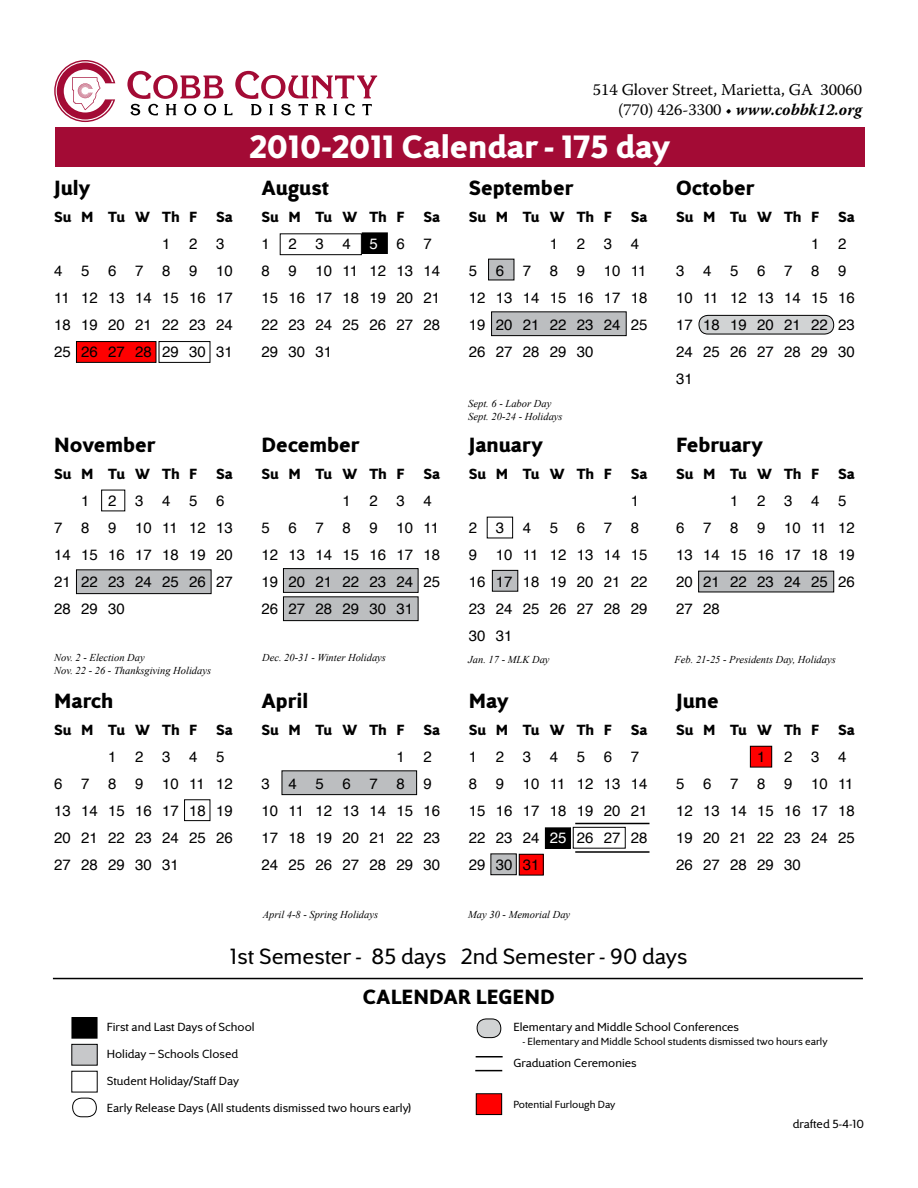
<style>
.page{position:relative;width:918px;height:1188px;background:#fff}
.page>*{position:absolute;margin:0;border:0;box-sizing:border-box;transform-origin:0 0}
.t1{font:700 33px "Rosemary Samuels";color:#fff}
.t2{font:22.5px "Rosemary Samuels";color:#000}
.t3{font:700 21px "Rosemary Samuels";color:#000}
.t4{font:16.5px/19.8px "Warnock Pro";color:#000;text-align:right}
.t5{font:15px/27px "Helvetica";color:#000}
.t6{font:700 15px "Rosemary Samuels";color:#000}
.t7{font:12px "Rosemary Samuels";color:#000}
.t8{font:italic 10.5px/12.6px "Times New Roman";color:#000}
.t9{font:10.5px "Rosemary Samuels";color:#000}
.s1{font-weight:700;font-style:italic}
.s2{color:#fff}
</style>
<div class="page">
<div style="left:76px;top:570px;width:135px;height:24px;background:#bcbec0"></div>
<div style="left:76px;top:569px;width:136px;height:25px;border:1px solid #000"></div>
<div style="left:283px;top:569px;width:135px;height:23px;background:#bcbec0"></div>
<div style="left:283px;top:568px;width:135px;height:25px;border:1px solid #000"></div>
<div style="left:492px;top:312px;width:134px;height:24px;background:#bcbec0"></div>
<div style="left:491px;top:311px;width:136px;height:25px;border:1px solid #000"></div>
<div style="left:282px;top:771px;width:135px;height:24px;background:#bcbec0"></div>
<div style="left:282px;top:770px;width:135px;height:25px;border:1px solid #000"></div>
<div style="left:283px;top:597px;width:135px;height:24px;background:#bcbec0"></div>
<div style="left:283px;top:596px;width:135px;height:25px;border:1px solid #000"></div>
<div style="left:489px;top:259px;width:25px;height:21px;background:#bcbec0"></div>
<div style="left:492px;top:570px;width:26px;height:21px;background:#bcbec0"></div>
<div style="left:492px;top:570px;width:26px;height:22px;border:1px solid #000"></div>
<div style="left:491px;top:854px;width:25px;height:21px;background:#bcbec0"></div>
<div style="left:490px;top:854px;width:27px;height:21px;border:1px solid #000"></div>
<div style="left:699px;top:571px;width:135px;height:21px;background:#bcbec0"></div>
<div style="left:184px;top:799px;width:26px;height:22px;border:1px solid #000"></div>
<div style="left:280px;top:233px;width:82px;height:22px;border:1px solid #000"></div>
<div style="left:573px;top:827px;width:53px;height:22px;border:1px solid #000"></div>
<div style="left:159px;top:341px;width:51px;height:22px;border:1px solid #000"></div>
<div style="left:76px;top:342px;width:80px;height:20px;background:#f00"></div>
<div style="left:76px;top:341px;width:80px;height:22px;border:1px solid #000"></div>
<div style="left:519px;top:854px;width:24px;height:21px;background:#f00"></div>
<div style="left:750px;top:746px;width:22px;height:21px;background:#f00"></div>
<div style="left:750px;top:746px;width:22px;height:21px;border:1px solid #000"></div>
<div style="left:546px;top:828px;width:24px;height:20px;background:#000"></div>
<div style="left:545px;top:827px;width:26px;height:22px;border:2px solid #000"></div>
<div style="left:363px;top:233px;width:24px;height:20px;background:#000"></div>
<div style="left:362px;top:232px;width:26px;height:22px;border:2px solid #000"></div>
<hr style="left:575px;top:823px;width:75px;height:1px;background:#000">
<hr style="left:575px;top:851px;width:75px;height:2px;background:#000">
<div style="left:699px;top:315px;width:135px;height:19px;background:#d1d3d4;border-radius:9px"></div>
<div style="left:699px;top:315px;width:135px;height:19px;border:1px solid #000;border-radius:9px"></div>
<svg style="left:127px;top:71px;width:250px;height:44px"></svg>
<svg style="left:54px;top:60px;width:61px;height:62px"></svg>
<div style="left:55px;top:127px;width:809px;height:40px;background:#a30b35"></div>
<hr style="left:53px;top:978px;width:810px;height:1px;background:#000">
<div style="left:72px;top:1044px;width:25px;height:21px;background:#c7c8ca"></div>
<div style="left:71px;top:1044px;width:27px;height:22px;border:1px solid #000"></div>
<div style="left:476px;top:1094px;width:26px;height:21px;background:#f00"></div>
<div style="left:476px;top:1093px;width:26px;height:22px;border:1px solid #000"></div>
<div style="left:72px;top:1018px;width:25px;height:20px;background:#000"></div>
<div style="left:71px;top:1017px;width:27px;height:22px;border:2px solid #000"></div>
<div style="left:477px;top:1019px;width:24px;height:19px;background:#d1d3d4;border-radius:9px"></div>
<div style="left:477px;top:1019px;width:24px;height:19px;border:1px solid #000;border-radius:9px"></div>
<div style="left:72px;top:1098px;width:25px;height:19px;border:1px solid #000;border-radius:9px"></div>
<hr style="left:476px;top:1056px;width:27px;height:2px;background:#000">
<svg style="left:475px;top:1070px;width:27px;height:1px"></svg>
<p class="t4" style="left:593px;top:80px;width:271px">514 Glover Street, Marietta, GA 30060 (770) 426-3300 • <span class="s1">www.cobbk12.org</span></p>
<h3 class="t3" style="left:54px;top:175px;width:38px">July</h3>
<p class="t6" style="left:54px;top:207px;width:145px">Su M Tu W Th F</p>
<p class="t6" style="left:216px;top:207px;width:18px">Sa</p>
<p class="t5" style="left:54px;top:231px;width:180px;text-indent:108px">1 2 3<br>4 5 6 7 8 9 10<br>11 12 13 14 15 16 17<br>18 19 20 21 22 23 24<br>25 26 27 28 29 30 31</p>
<h3 class="t3" style="left:54px;top:432px;width:103px">November</h3>
<p class="t6" style="left:54px;top:465px;width:145px">Su M Tu W Th F</p>
<p class="t6" style="left:216px;top:465px;width:18px">Sa</p>
<p class="t5" style="left:54px;top:488px;width:180px;text-indent:27px">1 2 3 4 5 6<br>7 8 9 10 11 12 13<br>14 15 16 17 18 19 20<br>21 22 23 24 25 26 27<br>28 29 30</p>
<h1 class="t1" style="left:249px;top:126px;width:423px">2010-2011 Calendar - 175 day</h1>
<h3 class="t3" style="left:261px;top:175px;width:69px">August</h3>
<p class="t6" style="left:261px;top:207px;width:145px">Su M Tu W Th F</p>
<p class="t6" style="left:423px;top:207px;width:18px">Sa</p>
<p class="t5" style="left:261px;top:231px;width:180px">1 2 3 4 <span class="s2">5</span> 6 7<br>8 9 10 11 12 13 14<br>15 16 17 18 19 20 21<br>22 23 24 25 26 27 28<br>29 30 31</p>
<h3 class="t3" style="left:261px;top:432px;width:99px">December</h3>
<p class="t6" style="left:261px;top:465px;width:145px">Su M Tu W Th F</p>
<p class="t6" style="left:423px;top:465px;width:18px">Sa</p>
<p class="t5" style="left:261px;top:488px;width:180px;text-indent:81px">1 2 3 4<br>5 6 7 8 9 10 11<br>12 13 14 15 16 17 18<br>19 20 21 22 23 24 25<br>26 27 28 29 30 31</p>
<h3 class="t3" style="left:469px;top:175px;width:106px">September</h3>
<p class="t6" style="left:469px;top:207px;width:145px">Su M Tu W Th F</p>
<p class="t6" style="left:631px;top:207px;width:18px">Sa</p>
<p class="t5" style="left:469px;top:231px;width:180px;text-indent:81px">1 2 3 4<br>5 6 7 8 9 10 11<br>12 13 14 15 16 17 18<br>19 20 21 22 23 24 25<br>26 27 28 29 30</p>
<p class="t8" style="left:468px;top:397px;width:96px">Sept. 6 - Labor Day<br>Sept. 20-24 - Holidays</p>
<h3 class="t3" style="left:469px;top:432px;width:76px">January</h3>
<p class="t6" style="left:469px;top:465px;width:145px">Su M Tu W Th F</p>
<p class="t6" style="left:631px;top:465px;width:18px">Sa</p>
<p class="t5" style="left:469px;top:488px;width:180px;text-indent:162px">1<br>2 3 4 5 6 7 8<br>9 10 11 12 13 14 15<br>16 17 18 19 20 21 22<br>23 24 25 26 27 28 29<br>30 31</p>
<h3 class="t3" style="left:676px;top:175px;width:80px">October</h3>
<p class="t6" style="left:676px;top:207px;width:145px">Su M Tu W Th F</p>
<p class="t6" style="left:838px;top:207px;width:18px">Sa</p>
<p class="t5" style="left:676px;top:231px;width:180px;text-indent:135px">1 2<br>3 4 5 6 7 8 9<br>10 11 12 13 14 15 16<br>17 18 19 20 21 22 23<br>24 25 26 27 28 29 30<br>31</p>
<h3 class="t3" style="left:676px;top:432px;width:88px">February</h3>
<p class="t6" style="left:676px;top:465px;width:145px">Su M Tu W Th F</p>
<p class="t6" style="left:838px;top:465px;width:18px">Sa</p>
<p class="t5" style="left:676px;top:488px;width:180px;text-indent:54px">1 2 3 4 5<br>6 7 8 9 10 11 12<br>13 14 15 16 17 18 19<br>20 21 22 23 24 25 26<br>27 28</p>
<p class="t8" style="left:54px;top:651px;width:159px">Nov. 2 - Election Day<br>Nov. 22 - 26 - Thanksgiving Holidays</p>
<p class="t8" style="left:262px;top:651px;width:125px">Dec. 20-31 - Winter Holidays</p>
<p class="t8" style="left:468px;top:653px;width:83px">Jan. 17 - MLK Day</p>
<p class="t8" style="left:674px;top:653px;width:163px">Feb. 21-25 - Presidents Day, Holidays</p>
<h3 class="t3" style="left:54px;top:687px;width:61px">March</h3>
<p class="t6" style="left:54px;top:720px;width:145px">Su M Tu W Th F</p>
<p class="t6" style="left:216px;top:720px;width:18px">Sa</p>
<p class="t5" style="left:54px;top:743px;width:180px;text-indent:54px">1 2 3 4 5<br>6 7 8 9 10 11 12<br>13 14 15 16 17 18 19<br>20 21 22 23 24 25 26<br>27 28 29 30 31</p>
<h3 class="t3" style="left:261px;top:687px;width:48px">April</h3>
<p class="t6" style="left:261px;top:720px;width:145px">Su M Tu W Th F</p>
<p class="t6" style="left:423px;top:720px;width:18px">Sa</p>
<p class="t5" style="left:261px;top:743px;width:180px;text-indent:135px">1 2<br>3 4 5 6 7 8 9<br>10 11 12 13 14 15 16<br>17 18 19 20 21 22 23<br>24 25 26 27 28 29 30</p>
<h3 class="t3" style="left:469px;top:687px;width:41px">May</h3>
<p class="t6" style="left:469px;top:720px;width:145px">Su M Tu W Th F</p>
<p class="t6" style="left:631px;top:720px;width:18px">Sa</p>
<p class="t5" style="left:469px;top:743px;width:180px">1 2 3 4 5 6 7<br>8 9 10 11 12 13 14<br>15 16 17 18 19 20 21<br>22 23 24 <span class="s2">25</span> 26 27 28<br>29 30 31</p>
<p class="t8" style="left:263px;top:908px;width:117px">April 4-8 - Spring Holidays</p>
<p class="t8" style="left:468px;top:908px;width:104px">May 30 - Memorial Day</p>
<h3 class="t3" style="left:676px;top:687px;width:44px">June</h3>
<p class="t6" style="left:676px;top:720px;width:145px">Su M Tu W Th F</p>
<p class="t6" style="left:838px;top:720px;width:18px">Sa</p>
<p class="t5" style="left:676px;top:743px;width:180px;text-indent:81px">1 2 3 4<br>5 6 7 8 9 10 11<br>12 13 14 15 16 17 18<br>19 20 21 22 23 24 25<br>26 27 28 29 30</p>
<h2 class="t2" style="left:230px;top:943px;width:459px">1st Semester - 85 days 2nd Semester - 90 days</h2>
<h3 class="t3" style="left:363px;top:983px;width:193px">CALENDAR LEGEND</h3>
<p class="t7" style="left:107px;top:1020px;width:149px">First and Last Days of School</p>
<p class="t7" style="left:107px;top:1047px;width:133px">Holiday — Schools Closed</p>
<p class="t7" style="left:107px;top:1074px;width:134px">Student Holiday/Staff Day</p>
<p class="t7" style="left:107px;top:1101px;width:306px">Early Release Days (All students dismissed two hours early)</p>
<p class="t7" style="left:513px;top:1020px;width:227px">Elementary and Middle School Conferences</p>
<p class="t9" style="left:522px;top:1035px;width:307px">- Elementary and Middle School students dismissed two hours early</p>
<p class="t7" style="left:513px;top:1056px;width:125px">Graduation Ceremonies</p>
<p class="t9" style="left:513px;top:1098px;width:104px">Potential Furlough Day</p>
<p class="t7" style="left:793px;top:1117px;width:73px">drafted 5-4-10</p>
</div>
